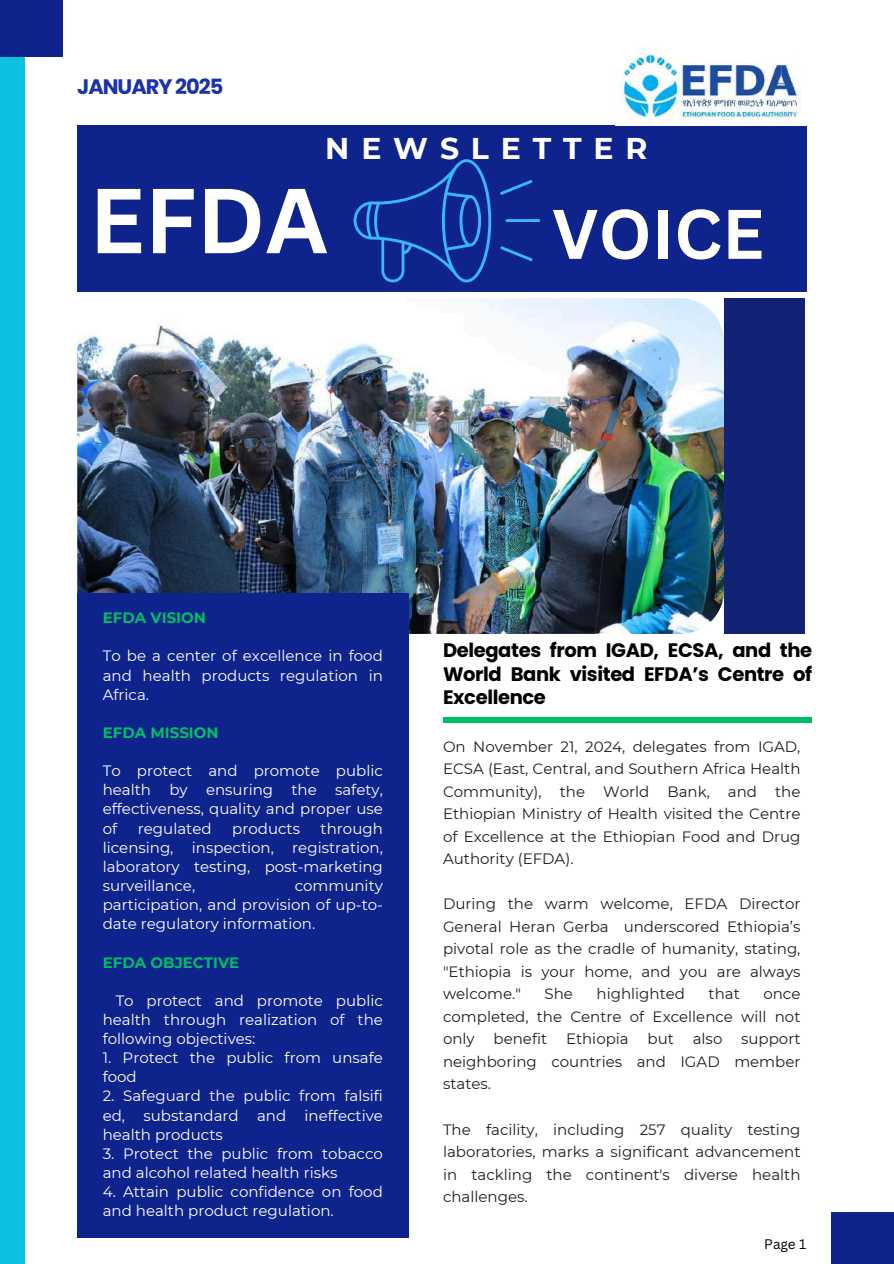
<style>
.page{position:relative;width:894px;height:1264px;background:#fff}
.page>*{position:absolute;margin:0;border:0;box-sizing:border-box;transform-origin:0 0}
.t1{font:700 90px "Canva Sans";color:#fff}
.t2{font:700 68.4px "Canva Sans";color:#fff}
.t3{font:700 30px "Montserrat";letter-spacing:.395em;color:#fff}
.t4{font:700 21px "Poppins";letter-spacing:-.05em;color:#1c32a8}
.t5{font:700 19.5px/23.7px "Poppins";letter-spacing:-.02em;color:#000;text-align:justify}
.t6{font:15px/22.5px "Montserrat";color:#1e1e1e;text-align:justify}
.t7{font:15px/19.2px "Montserrat";color:#fff;text-align:justify}
.t8{font:700 15px "Montserrat";color:#00bf63}
.t9{font:13.5px "Canva Sans";color:#000}
</style>
<div class="page">
<div style="left:0;top:0;width:24px;height:1263px;background:#0cc0df"></div>
<img style="left:77px;top:298px;width:646px;height:336px">
<div style="left:77px;top:593px;width:331px;height:643px;background:#0f238d"></div>
<div style="left:724px;top:298px;width:80px;height:336px;background:#122275"></div>
<div style="left:0;top:0;width:63px;height:56px;background:#0f238d"></div>
<div style="left:831px;top:1212px;width:62px;height:51px;background:#0f238d"></div>
<div style="left:443px;top:717px;width:368px;height:6px;background:#00bf63"></div>
<div style="left:77px;top:125px;width:729px;height:166px;background:#0f238d"></div>
<img style="left:615px;top:49px;width:190px;height:77px">
<svg style="left:353px;top:159px;width:138px;height:123px"></svg>
<hr style="left:505px;top:219px;width:35px;height:3px;background:#38b6ff">
<svg style="left:500px;top:180px;width:32px;height:15px"></svg>
<svg style="left:500px;top:246px;width:32px;height:15px"></svg>
<h3 class="t4" style="left:77px;top:72px;width:148px">JANUARY 2025</h3>
<h3 class="t3" style="left:325px;top:130px;width:324px">NEWSLETTER</h3>
<h1 class="t1" style="left:89px;top:157px;width:240px">EFDA</h1>
<h2 class="t2" style="left:552px;top:186px;width:213px">VOICE</h2>
<p class="t8" style="left:103px;top:608px;width:105px">EFDA VISION</p>
<p class="t7" style="left:103px;top:646px;width:281px">To be a center of excellence in food and health products regulation in Africa.</p>
<p class="t8" style="left:103px;top:723px;width:117px">EFDA MISSION</p>
<p class="t7" style="left:103px;top:761px;width:281px">To protect and promote public health by ensuring the safety, effectiveness, quality and proper use of</p>
<p class="t7" style="left:103px;top:818px;width:281px;text-indent:218px">through licensing, inspection, registration, laboratory testing, post-marketing surveillance,</p>
<p class="t7" style="left:138px;top:818px;width:75px">regulated</p>
<p class="t7" style="left:232px;top:818px;width:69px">products</p>
<p class="t7" style="left:103px;top:876px;width:281px;text-indent:192px">community participation, and provision of up-to&shy;date regulatory information.</p>
<p class="t8" style="left:103px;top:953px;width:138px">EFDA OBJECTIVE</p>
<p class="t7" style="left:103px;top:990px;width:281px;text-indent:13px">To protect and promote public health through realization of the following objectives:</p>
<p class="t7" style="left:103px;top:1048px;width:281px">1. Protect the public from unsafe food</p>
<p class="t7" style="left:103px;top:1086px;width:281px">2. Safeguard the public from falsifi ed, substandard and ineffective health products</p>
<p class="t7" style="left:103px;top:1143px;width:281px">3. Protect the public from tobacco and alcohol related health risks</p>
<p class="t7" style="left:103px;top:1182px;width:281px">4. Attain public confidence on food and health product regulation.</p>
<h3 class="t5" style="left:443px;top:638px;width:370px">Delegates from IGAD, ECSA, and the World Bank visited EFDA’s Centre of Excellence</h3>
<p class="t6" style="left:443px;top:735px;width:359px">On November 21, 2024, delegates from IGAD, ECSA (East, Central, and Southern Africa Health Community), the World Bank, and the Ethiopian Ministry of Health visited the Centre of Excellence at the Ethiopian Food and Drug Authority (EFDA).</p>
<p class="t6" style="left:443px;top:892px;width:359px">During the warm welcome, EFDA Director General Heran Gerba underscored Ethiopia’s pivotal role as the cradle of humanity, stating, "Ethiopia is your home, and you are always welcome."</p>
<p class="t6" style="left:544px;top:982px;width:30px">She</p>
<p class="t6" style="left:596px;top:982px;width:90px">highlighted</p>
<p class="t6" style="left:708px;top:982px;width:33px">that</p>
<p class="t6" style="left:443px;top:982px;width:359px;text-indent:320px">once completed, the Centre of Excellence will not only</p>
<p class="t6" style="left:493px;top:1027px;width:55px">benefit</p>
<p class="t6" style="left:566px;top:1027px;width:64px">Ethiopia</p>
<p class="t6" style="left:647px;top:1027px;width:28px">but</p>
<p class="t6" style="left:692px;top:1027px;width:31px">also</p>
<p class="t6" style="left:443px;top:1027px;width:359px;text-indent:298px">support neighboring countries and IGAD member states.</p>
<p class="t6" style="left:443px;top:1117px;width:359px">The facility, including 257 quality testing laboratories, marks a significant advancement in tackling the continent's diverse health challenges.</p>
<p class="t9" style="left:764px;top:1234px;width:43px">Page 1</p>
</div>
